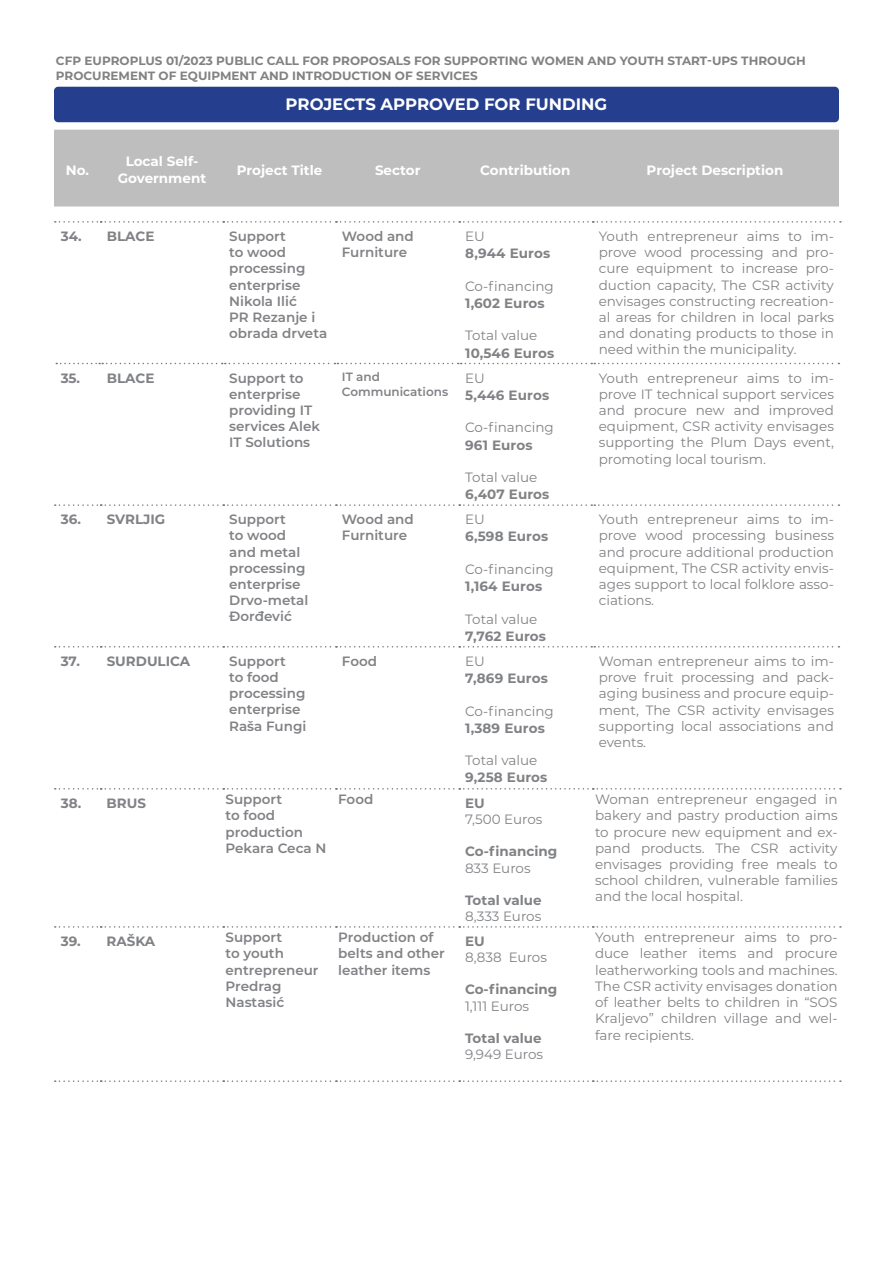
<style>
.page{position:relative;width:893px;height:1263px;background:#fff}
.page>*{position:absolute;margin:0;border:0;box-sizing:border-box;transform-origin:0 0}
.t1{font:700 16.5px "Montserrat";color:#fff}
.t2{font:13.5px/16.2px "Montserrat";color:#808285;text-align:justify}
.t3{font:600 13.5px/16.2px "Montserrat";color:#808285}
.t4{font:700 13.5px "Montserrat";color:#808285}
.t5{font:700 13.5px/17.2px "Montserrat";color:#fff;text-align:center}
.t6{font:700 12px/14.4px "Montserrat";color:#828283}
.t7{font:600 12px/14.4px "Montserrat";color:#808285}
</style>
<div class="page">
<div style="left:54px;top:87px;width:785px;height:35px;background:#253f8e;border-radius:4px"></div>
<div style="left:54px;top:130px;width:785px;height:76px;background:#bfbebe"></div>
<svg style="left:55px;top:221px;width:786px;height:2px"></svg>
<svg style="left:56px;top:363px;width:783px;height:1px"></svg>
<svg style="left:55px;top:926px;width:786px;height:2px"></svg>
<svg style="left:55px;top:1080px;width:786px;height:2px"></svg>
<svg style="left:55px;top:504px;width:784px;height:2px"></svg>
<svg style="left:55px;top:646px;width:784px;height:1px"></svg>
<svg style="left:55px;top:788px;width:786px;height:1px"></svg>
<p class="t6" style="left:56px;top:53px;width:751px">CFP EUPROPLUS 01/2023 PUBLIC CALL FOR PROPOSALS FOR SUPPORTING WOMEN AND YOUTH START-UPS THROUGH<br>PROCUREMENT OF EQUIPMENT AND INTRODUCTION OF SERVICES</p>
<p class="t1" style="left:286px;top:92px;width:323px">PROJECTS APPROVED FOR FUNDING</p>
<p class="t5" style="left:66px;top:161px;width:25px">No.</p>
<p class="t5" style="left:118px;top:152px;width:90px">Local Self-<br>Government</p>
<p class="t5" style="left:237px;top:161px;width:87px">Project Title</p>
<p class="t5" style="left:375px;top:161px;width:47px">Sector</p>
<p class="t5" style="left:480px;top:161px;width:92px">Contribution</p>
<p class="t5" style="left:647px;top:161px;width:138px">Project Description</p>
<p class="t4" style="left:61px;top:226px;width:95px">34. BLACE</p>
<p class="t3" style="left:229px;top:227px;width:100px">Support<br>to wood processing enterprise<br>Nikola Ilić<br>PR Rezanje i obrada drveta</p>
<p class="t3" style="left:342px;top:227px;width:73px">Wood and<br>Furniture</p>
<p class="t2" style="left:465px;top:228px;width:21px">EU</p>
<p class="t4" style="left:465px;top:244px;width:86px">8,944 Euros</p>
<p class="t2" style="left:465px;top:277px;width:90px">Co-financing</p>
<p class="t4" style="left:465px;top:293px;width:81px">1,602 Euros</p>
<p class="t2" style="left:465px;top:327px;width:74px">Total value</p>
<p class="t4" style="left:465px;top:343px;width:91px">10,546 Euros</p>
<p class="t4" style="left:61px;top:368px;width:95px">35. BLACE</p>
<p class="t3" style="left:229px;top:369px;width:92px">Support to enterprise providing IT services Alek<br>IT Solutions</p>
<p class="t7" style="left:342px;top:369px;width:108px">IT and<br>Communications</p>
<p class="t2" style="left:465px;top:369px;width:21px">EU</p>
<p class="t4" style="left:465px;top:385px;width:85px">5,446 Euros</p>
<p class="t2" style="left:465px;top:419px;width:90px">Co-financing</p>
<p class="t4" style="left:465px;top:435px;width:69px">961 Euros</p>
<p class="t2" style="left:465px;top:468px;width:74px">Total value</p>
<p class="t4" style="left:465px;top:485px;width:86px">6,407 Euros</p>
<p class="t4" style="left:61px;top:510px;width:106px">36. SVRLJIG</p>
<p class="t3" style="left:229px;top:511px;width:81px">Support<br>to wood and metal processing enterprise<br>Drvo-metal<br>Đorđević</p>
<p class="t3" style="left:342px;top:511px;width:73px">Wood and<br>Furniture</p>
<p class="t2" style="left:465px;top:511px;width:21px">EU</p>
<p class="t4" style="left:465px;top:527px;width:84px">6,598 Euros</p>
<p class="t2" style="left:465px;top:560px;width:90px">Co-financing</p>
<p class="t4" style="left:465px;top:577px;width:78px">1,164 Euros</p>
<p class="t2" style="left:465px;top:610px;width:74px">Total value</p>
<p class="t4" style="left:465px;top:626px;width:82px">7,762 Euros</p>
<p class="t4" style="left:61px;top:651px;width:131px">37. SURDULICA</p>
<p class="t3" style="left:229px;top:652px;width:79px">Support<br>to food processing enterprise<br>Raša Fungi</p>
<p class="t3" style="left:342px;top:652px;width:37px">Food</p>
<p class="t2" style="left:465px;top:652px;width:21px">EU</p>
<p class="t4" style="left:465px;top:669px;width:84px">7,869 Euros</p>
<p class="t2" style="left:465px;top:702px;width:90px">Co-financing</p>
<p class="t4" style="left:465px;top:718px;width:81px">1,389 Euros</p>
<p class="t2" style="left:465px;top:752px;width:74px">Total value</p>
<p class="t4" style="left:465px;top:768px;width:84px">9,258 Euros</p>
<p class="t4" style="left:61px;top:793px;width:87px">38. BRUS</p>
<p class="t3" style="left:226px;top:791px;width:102px">Support<br>to food production<br>Pekara Ceca N</p>
<p class="t3" style="left:338px;top:791px;width:37px">Food</p>
<p class="t4" style="left:465px;top:793px;width:21px">EU</p>
<p class="t2" style="left:465px;top:810px;width:79px">7,500 Euros</p>
<p class="t4" style="left:465px;top:842px;width:94px">Co-financing</p>
<p class="t2" style="left:465px;top:859px;width:67px">833 Euros</p>
<p class="t4" style="left:465px;top:890px;width:78px">Total value</p>
<p class="t2" style="left:465px;top:908px;width:78px">8,333 Euros</p>
<p class="t4" style="left:61px;top:931px;width:96px">39. RAŠKA</p>
<p class="t3" style="left:226px;top:929px;width:95px">Support<br>to youth entrepreneur<br>Predrag<br>Nastasić</p>
<p class="t3" style="left:338px;top:929px;width:108px">Production of belts and other leather items</p>
<p class="t4" style="left:465px;top:931px;width:21px">EU</p>
<p class="t2" style="left:465px;top:948px;width:83px">8,838 Euros</p>
<p class="t4" style="left:465px;top:980px;width:94px">Co-financing</p>
<p class="t2" style="left:465px;top:997px;width:66px">1,111 Euros</p>
<p class="t4" style="left:465px;top:1028px;width:78px">Total value</p>
<p class="t2" style="left:465px;top:1046px;width:80px">9,949 Euros</p>
<p class="t2" style="left:599px;top:228px;width:237px">Youth entrepreneur aims to im&shy;prove wood processing and pro&shy;cure equipment to increase pro&shy;duction capacity, The CSR activity envisages constructing recreation&shy;al areas for children in local parks and donating products to those in need within the municipality.</p>
<p class="t2" style="left:599px;top:369px;width:237px">Youth entrepreneur aims to im&shy;prove IT technical support services and procure new and improved equipment, CSR activity envisages supporting the Plum Days event, promoting local tourism.</p>
<p class="t2" style="left:599px;top:511px;width:237px">Youth entrepreneur aims to im&shy;prove wood processing business and procure additional production equipment, The CSR activity envis&shy;ages support to local folklore asso&shy;ciations.</p>
<p class="t2" style="left:599px;top:652px;width:237px">Woman entrepreneur aims to im&shy;prove fruit processing and pack&shy;aging business and procure equip&shy;ment, The CSR activity envisages supporting local associations and events.</p>
<p class="t2" style="left:595px;top:791px;width:244px">Woman entrepreneur engaged in bakery and pastry production aims to procure new equipment and ex&shy;pand products. The CSR activity envisages providing free meals to school children, vulnerable families and the local hospital.</p>
<p class="t2" style="left:595px;top:929px;width:244px">Youth entrepreneur aims to pro&shy;duce leather items and procure leatherworking tools and machines.<br>The CSR activity envisages donation of leather belts to children in “SOS Kraljevo” children village and wel&shy;fare recipients.</p>
</div>
